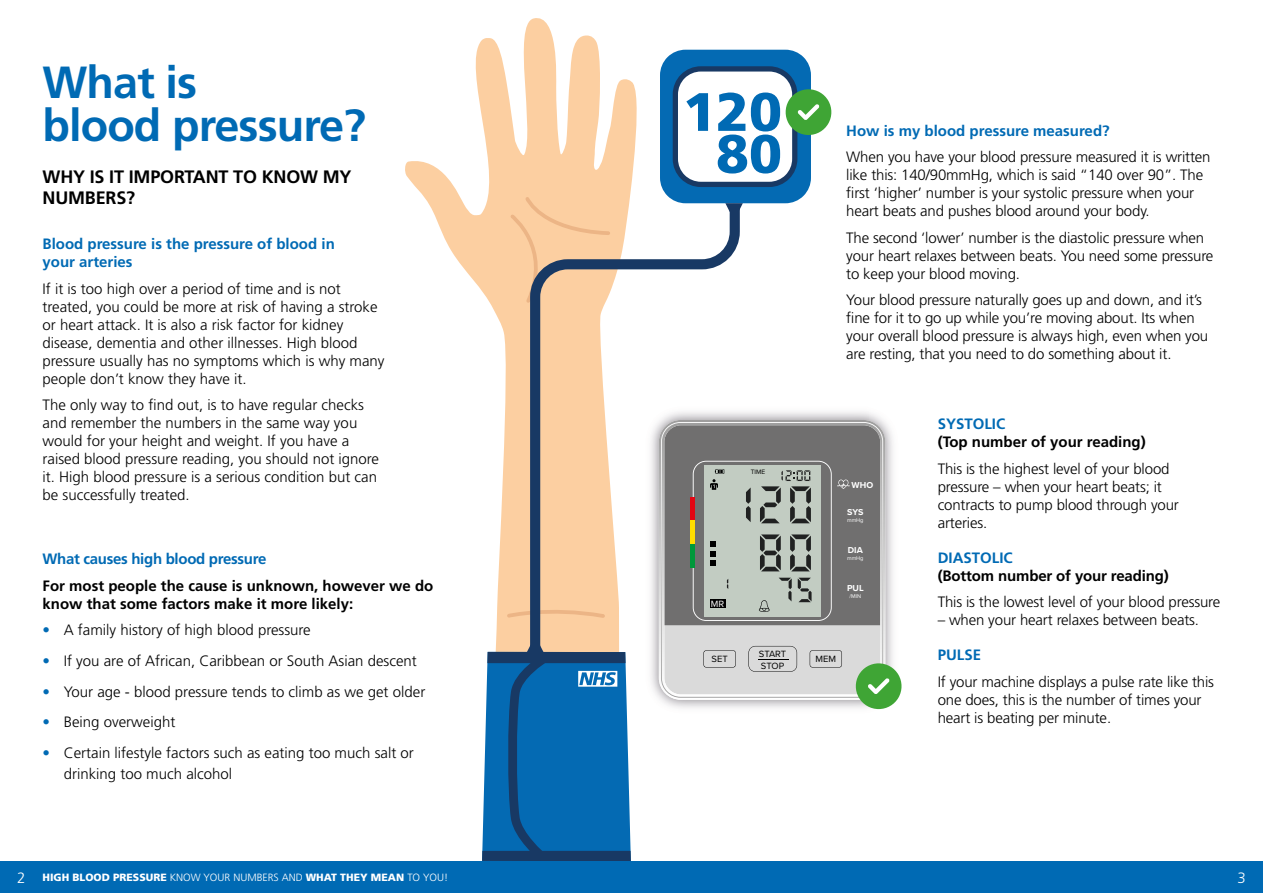
<style>
.page{position:relative;width:1263px;height:893px;background:#fff}
.page>*{position:absolute;margin:0;border:0;box-sizing:border-box;transform-origin:0 0}
.t1{font:900 54px/42px "Frutiger LT Std";color:#006ab4;text-align:right}
.t2{font:700 45px/43.5px "Frutiger LT Std";letter-spacing:-.02em;color:#006ab4}
.t3{font:700 18px/21.6px "Frutiger LT Std";letter-spacing:-.01em;color:#000}
.t4{font:300 15px/18px "Frutiger LT Std";letter-spacing:-.01em;color:#000}
.t5{font:700 15px/18px "Frutiger LT Std";color:#000}
.t6{font:700 15px/18px "Frutiger LT Std";color:#006ab4}
.t7{font:700 15px "Frutiger LT Std";letter-spacing:-.02em;color:#006ab4}
.t8{font:300 15px "Frutiger LT Std";color:#fff}
.t9{font:900 10.5px "Frutiger LT Std";color:#fff}
.t10{font:9.45px/11.2px "Proxima Nova";color:#000}
.t11{font:9.45px "Proxima Nova";color:#fff}
.t12{font:700 9px "Proxima Nova";color:#fff}
.t13{font:6.6px "Proxima Nova";color:#000}
.t14{font:5.7px "Proxima Nova";color:#fff}
.s1{color:#006ab4}
.s2{font-weight:300;font-size:15px}
.s3{font-weight:300}
</style>
<div class="page">
<img style="left:651px;top:412px;width:242px;height:298px">
<svg style="left:661px;top:422px;width:222px;height:276px;background:#a2a4a1"></svg>
<svg style="left:405px;top:18px;width:232px;height:626px"></svg>
<svg style="left:482px;top:644px;width:149px;height:217px;background:#156cad"></svg>
<div style="left:505px;top:195px;width:107px;height:425px;background:#fccfa1"></div>
<svg style="left:525px;top:199px;width:220px;height:468px"></svg>
<div style="left:0;top:861px;width:1263px;height:32px;background:#006ab4"></div>
<svg style="left:660px;top:50px;width:172px;height:162px"></svg>
<svg style="left:855px;top:663px;width:47px;height:46px"></svg>
<h2 class="t2" style="left:43px;top:60px;width:325px">What is<br>blood pressure?</h2>
<p class="t3" style="left:43px;top:166px;width:311px">WHY IS IT IMPORTANT TO KNOW MY<br>NUMBERS?</p>
<p class="t6" style="left:43px;top:235px;width:294px">Blood pressure is the pressure of blood in your arteries</p>
<p class="t4" style="left:43px;top:280px;width:344px">If it is too high over a period of time and is not treated, you could be more at risk of having a stroke or heart attack. It is also a risk factor for kidney disease, dementia and other illnesses. High blood pressure usually has no symptoms which is why many people don’t know they have it.</p>
<p class="t4" style="left:43px;top:396px;width:338px">The only way to find out, is to have regular checks and remember the numbers in the same way you would for your height and weight. If you have a raised blood pressure reading, you should not ignore it. High blood pressure is a serious condition but can be successfully treated.</p>
<p class="t7" style="left:43px;top:550px;width:225px">What causes high blood pressure</p>
<p class="t5" style="left:43px;top:576px;width:392px">For most people the cause is unknown, however we do know that some factors make it more likely:</p>
<p class="t4" style="left:43px;top:621px;width:270px"><span class="s1">•</span> A family history of high blood pressure</p>
<p class="t4" style="left:43px;top:652px;width:376px"><span class="s1">•</span> If you are of African, Caribbean or South Asian descent</p>
<p class="t4" style="left:43px;top:683px;width:384px"><span class="s1">•</span> Your age - blood pressure tends to climb as we get older</p>
<p class="t4" style="left:43px;top:713px;width:134px"><span class="s1">•</span> Being overweight</p>
<p class="t4" style="left:64px;top:743px;width:352px;line-height:21px;text-indent:-21px"><span class="s1">•</span> Certain lifestyle factors such as eating too much salt or drinking too much alcohol</p>
<h1 class="t1" style="left:683px;top:91px;width:101px">120<br>80</h1>
<p class="t6" style="left:846px;top:121px;width:265px">How is my blood pressure measured?</p>
<p class="t4" style="left:846px;top:148px;width:366px">When you have your blood pressure measured it is written like this: 140/90mmHg, which is said “140 over 90”. The first ‘higher’ number is your systolic pressure when your heart beats and pushes blood around your body.</p>
<p class="t4" style="left:846px;top:229px;width:369px">The second ‘lower’ number is the diastolic pressure when your heart relaxes between beats. You need some pressure to keep your blood moving.</p>
<p class="t4" style="left:846px;top:291px;width:363px">Your blood pressure naturally goes up and down, and it’s fine for it to go up while you’re moving about. Its when your overall blood pressure is always high, even when you are resting, that you need to do something about it.</p>
<p class="t13" style="left:751px;top:467px;width:16px">TIME</p>
<p class="t11" style="left:711px;top:597px;width:15px">MR</p>
<p class="t12" style="left:852px;top:478px;width:23px">WHO</p>
<p class="t12" style="left:847px;top:505px;width:18px">SYS</p>
<p class="t14" style="left:847px;top:516px;width:18px">mmHg</p>
<p class="t12" style="left:848px;top:543px;width:16px">DIA</p>
<p class="t14" style="left:847px;top:554px;width:18px">mmHg</p>
<p class="t12" style="left:847px;top:581px;width:18px">PUL</p>
<p class="t14" style="left:849px;top:592px;width:13px">/MIN</p>
<p class="t10" style="left:759px;top:648px;width:29px">START<br>STOP</p>
<p class="t10" style="left:711px;top:653px;width:18px">SET</p>
<p class="t10" style="left:815px;top:653px;width:22px">MEM</p>
<p class="t6" style="left:938px;top:415px;width:69px">SYSTOLIC</p>
<p class="t5" style="left:938px;top:433px;width:210px">(Top number of your reading)</p>
<p class="t4" style="left:938px;top:460px;width:243px">This is the highest level of your blood pressure – when your heart beats; it contracts to pump blood through your arteries.</p>
<p class="t6" style="left:938px;top:548px;width:77px">DIASTOLIC</p>
<p class="t5" style="left:938px;top:566px;width:233px">(Bottom number of your reading)</p>
<p class="t4" style="left:938px;top:593px;width:284px">This is the lowest level of your blood pressure</p>
<p class="t4" style="left:938px;top:611px;width:263px">– when your heart relaxes between beats.</p>
<p class="t6" style="left:938px;top:646px;width:45px">PULSE</p>
<p class="t4" style="left:938px;top:673px;width:278px">If your machine displays a pulse rate like this one does, this is the number of times your heart is beating per minute.</p>
<p class="t9" style="left:17px;top:871px;width:433px"><span class="s2">2</span> HIGH BLOOD PRESSURE <span class="s3">KNOW YOUR NUMBERS AND</span> WHAT THEY MEAN <span class="s3">TO YOU!</span></p>
<p class="t8" style="left:1237px;top:869px;width:10px">3</p>
</div>
